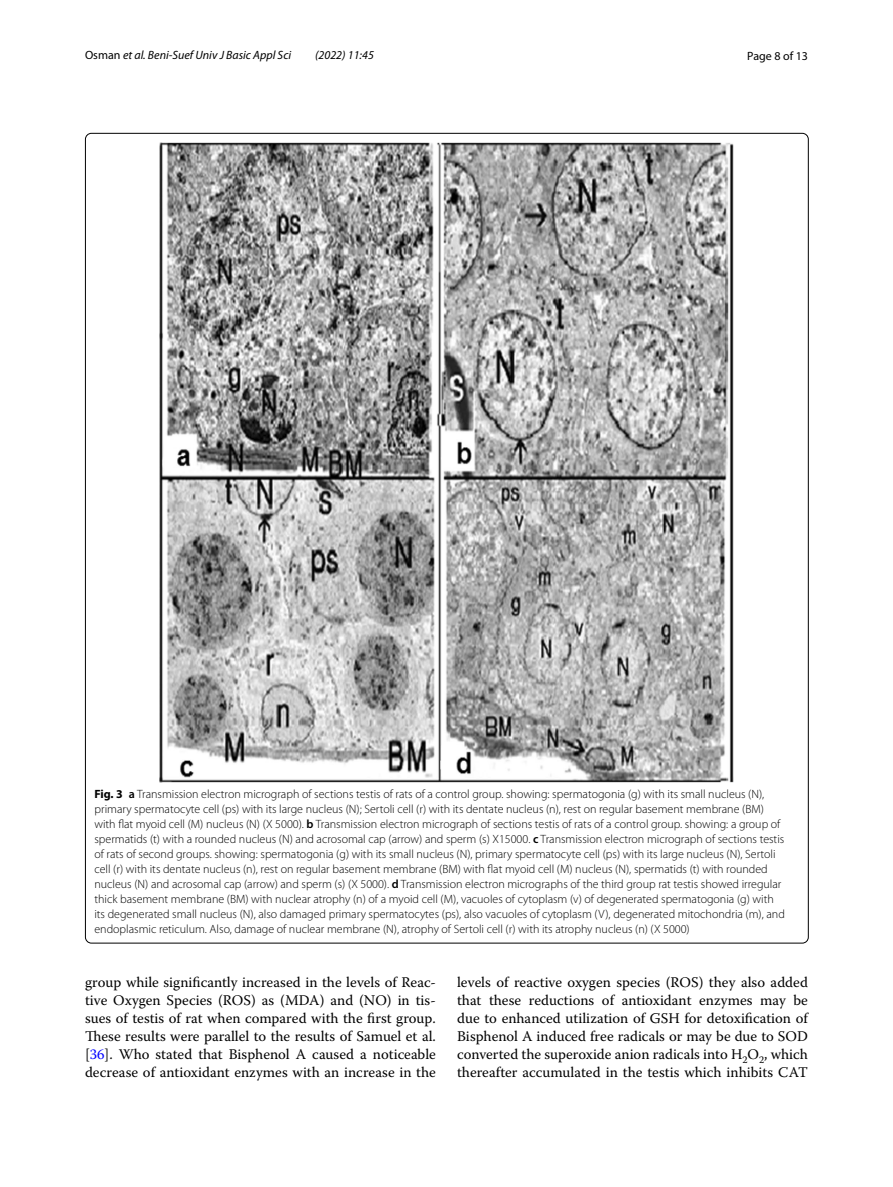
<style>
.page{position:relative;width:893px;height:1187px;background:#fff}
.page>*{position:absolute;margin:0;border:0;box-sizing:border-box;transform-origin:0 0}
.t1{font:14.7px/18px "Warnock Pro";color:#000;text-align:justify}
.t2{font:300 12px/15px "Myriad Pro";color:#000}
.t3{font:italic 12px "Myriad Pro";color:#000}
.t4{font:12px "Myriad Pro";color:#000}
.s1{font-style:normal}
.s2{font-weight:700}
.s3{font-weight:600}
.s4{color:#00f}
</style>
<div class="page">
<img style="left:160px;top:142px;width:574px;height:640px">
<p class="t3" style="left:85px;top:48px;width:208px"><span class="s1">Osman</span> et al. Beni-Suef Univ J Basic Appl Sci</p>
<p class="t3" style="left:315px;top:48px;width:60px">(2022) 11:45</p>
<p class="t4" style="left:747px;top:48px;width:62px">Page 8 of 13</p>
<p class="t2" style="left:94px;top:786px;width:692px"><span class="s2">Fig. 3</span> <span class="s3">a</span> Transmission electron micrograph of sections testis of rats of a control group. showing: spermatogonia (g) with its small nucleus (N), primary spermatocyte cell (ps) with its large nucleus (N); Sertoli cell (r) with its dentate nucleus (n), rest on regular basement membrane (BM) with flat myoid cell (M) nucleus (N) (X 5000). <span class="s3">b</span> Transmission electron micrograph of sections testis of rats of a control group. showing: a group of spermatids (t) with a rounded nucleus (N) and acrosomal cap (arrow) and sperm (s) X15000. <span class="s3">c</span> Transmission electron micrograph of sections testis of rats of second groups. showing: spermatogonia (g) with its small nucleus (N), primary spermatocyte cell (ps) with its large nucleus (N), Sertoli cell (r) with its dentate nucleus (n), rest on regular basement membrane (BM) with flat myoid cell (M) nucleus (N), spermatids (t) with rounded nucleus (N) and acrosomal cap (arrow) and sperm (s) (X 5000). <span class="s3">d</span> Transmission electron micrographs of the third group rat testis showed irregular thick basement membrane (BM) with nuclear atrophy (n) of a myoid cell (M), vacuoles of cytoplasm (v) of degenerated spermatogonia (g) with its degenerated small nucleus (N), also damaged primary spermatocytes (ps), also vacuoles of cytoplasm (V), degenerated mitochondria (m), and endoplasmic reticulum. Also, damage of nuclear membrane (N), atrophy of Sertoli cell (r) with its atrophy nucleus (n) (X 5000)</p>
<p class="t1" style="left:85px;top:972px;width:352px">group while significantly increased in the levels of Reac&shy;tive Oxygen Species (ROS) as (MDA) and (NO) in tis&shy;sues of testis of rat when compared with the first group.<br>These results were parallel to the results of Samuel et al. [<span class="s4">36</span>]. Who stated that Bisphenol A caused a noticeable decrease of antioxidant enzymes with an increase in the</p>
<p class="t1" style="left:457px;top:972px;width:352px">levels of reactive oxygen species (ROS) they also added that these reductions of antioxidant enzymes may be due to enhanced utilization of GSH for detoxification of Bisphenol A induced free radicals or may be due to SOD converted the superoxide anion radicals into H<sub>2</sub>O<sub>2</sub>, which thereafter accumulated in the testis which inhibits CAT</p>
</div>
